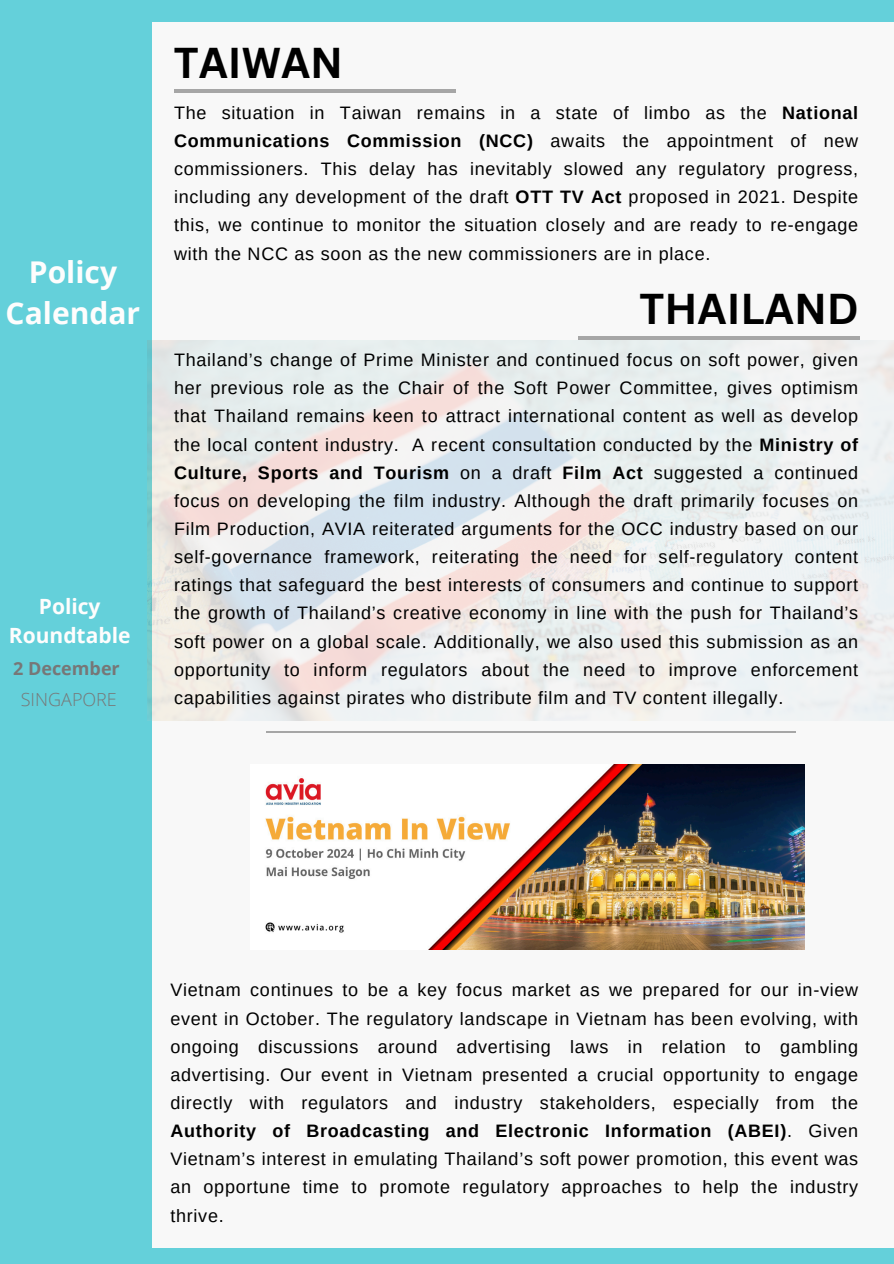
<style>
.page{position:relative;width:894px;height:1264px;background:#fff}
.page>*{position:absolute;margin:0;border:0;box-sizing:border-box;transform-origin:0 0}
.t1{font:700 42px "Canva Sans";color:#000}
.t2{font:700 30px/41.7px "Open Sans";color:#fefdfd;text-align:center}
.t3{font:700 21px/29.2px "Open Sans";color:#fefdfd;text-align:center}
.t4{font:18px/28.2px "Arimo";letter-spacing:.04em;color:#000;text-align:justify}
.t5{font:700 18px "Open Sans";color:#777}
.t6{font:300 18px "Open Sans";color:#777}
.s1{font-weight:700}
</style>
<div class="page">
<div style="left:0;top:0;width:893px;height:1263px;background:#f8f8f8"></div>
<div style="left:0;top:1248px;width:893px;height:15px;background:#64d0da"></div>
<div style="left:0;top:0;width:151px;height:1258px;background:#64d0da"></div>
<div style="left:70px;top:0;width:823px;height:22px;background:#64d0da"></div>
<hr style="left:174px;top:90px;width:281px;height:3px;background:#a6a6a6">
<hr style="left:577px;top:336px;width:282px;height:4px;background:#a6a6a6">
<hr style="left:266px;top:731px;width:529px;height:1px;background:#a6a6a6">
<img style="left:147px;top:340px;width:746px;height:381px">
<img style="left:265px;top:764px;width:539px;height:185px">
<h3 class="t2" style="left:6px;top:250px;width:136px">Policy<br>Calendar</h3>
<h5 class="t3" style="left:9px;top:591px;width:123px">Policy<br>Roundtable</h5>
<h4 class="t5" style="left:13px;top:655px;width:108px">2 December</h4>
<h1 class="t6" style="left:21px;top:686px;width:97px">SINGAPORE</h1>
<h1 class="t1" style="left:174px;top:33px;width:171px">TAIWAN</h1>
<p class="t4" style="left:174px;top:99px;width:685px">The situation in Taiwan remains in a state of limbo as the <span class="s1">National Communications Commission (NCC)</span> awaits the appointment of new commissioners. This delay has inevitably slowed any regulatory progress, including any development of the draft <span class="s1">OTT TV Act</span> proposed in 2021. Despite this, we continue to monitor the situation closely and are ready to re-engage with the NCC as soon as the new commissioners are in place.</p>
<p class="t1" style="left:639px;top:279px;width:221px">THAILAND</p>
<p class="t4" style="left:174px;top:346px;width:685px">Thailand’s change of Prime Minister and continued focus on soft power, given her previous role as the Chair of the Soft Power Committee, gives optimism that Thailand remains keen to attract international content as well as develop the local content industry. A recent consultation conducted by the <span class="s1">Ministry of Culture, Sports and Tourism</span> on a draft <span class="s1">Film Act</span> suggested a continued focus on developing the film industry. Although the draft primarily focuses on Film Production, AVIA reiterated arguments for the OCC industry based on our self-governance framework, reiterating the need for self-regulatory content ratings that safeguard the best interests of consumers and continue to support the growth of Thailand’s creative economy in line with the push for Thailand’s soft power on a global scale. Additionally, we also used this submission as an opportunity to inform regulators about the need to improve enforcement capabilities against pirates who distribute film and TV content illegally.</p>
<p class="t4" style="left:170px;top:976px;width:689px">Vietnam continues to be a key focus market as we prepared for our in-view event in October. The regulatory landscape in Vietnam has been evolving, with ongoing discussions around advertising laws in relation to gambling advertising. Our event in Vietnam presented a crucial opportunity to engage directly with regulators and industry stakeholders, especially from the <span class="s1">Authority of Broadcasting and Electronic Information (ABEI)</span>. Given Vietnam’s interest in emulating Thailand’s soft power promotion, this event was an opportune time to promote regulatory approaches to help the industry thrive.</p>
</div>
